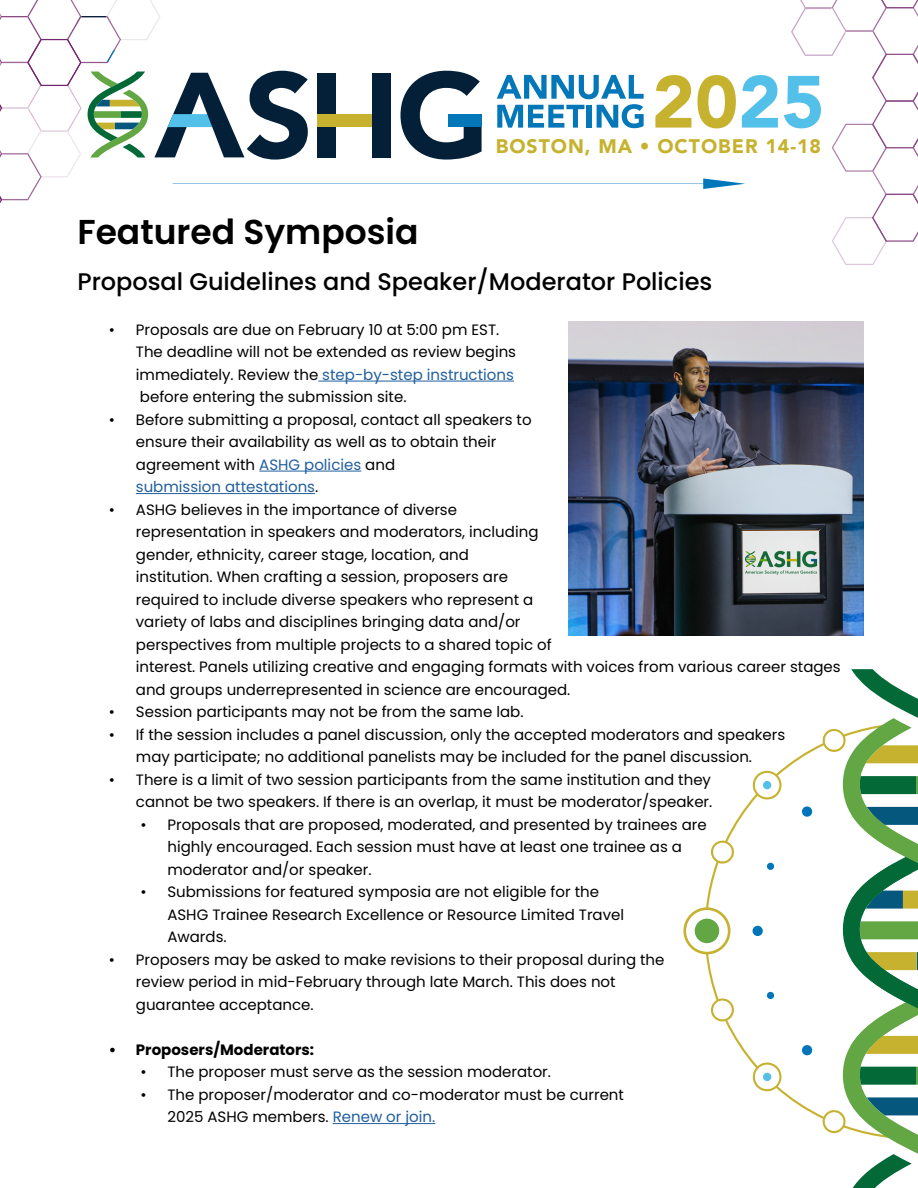
<style>
.page{position:relative;width:918px;height:1188px;background:#fff}
.page>*{position:absolute;margin:0;border:0;box-sizing:border-box;transform-origin:0 0}
.t1{font:900 73.05px "Avenir LT Std";color:#c6b22f}
.t2{font:600 34.5px "Poppins";color:#000}
.t3{font:500 24px "Poppins";color:#000}
.t4{font:900 19.5px "Avenir LT Std";letter-spacing:.05em;color:#c6b22f}
.t5{font:15px/22.5px "Poppins";color:#000}
.t6{font:700 15px "Poppins";color:#000}
.s1{color:#52c0e9}
.s2{color:#215e9e}
</style>
<div class="page">
<svg style="left:791px;top:0;width:127px;height:265px"></svg>
<div style="left:695px;top:919px;width:24px;height:24px;background:#62a744;border-radius:50%"></div>
<div style="left:683px;top:907px;width:47px;height:47px;border:3px solid #c6b22f;border-radius:50%"></div>
<svg style="left:706px;top:669px;width:212px;height:519px"></svg>
<hr style="left:318px;top:381px;width:196px;height:1px;background:#215e9e">
<hr style="left:259px;top:471px;width:102px;height:1px;background:#215e9e">
<hr style="left:136px;top:493px;width:179px;height:1px;background:#215e9e">
<hr style="left:333px;top:1123px;width:102px;height:1px;background:#215e9e">
<img style="left:569px;top:321px;width:295px;height:314px">
<svg style="left:0;top:0;width:745px;height:203px"></svg>
<h1 class="t1" style="left:652px;top:58px;width:174px">20<span class="s1">25</span></h1>
<h3 class="t4" style="left:496px;top:134px;width:327px">BOSTON, MA • OCTOBER 14-18</h3>
<h2 class="t2" style="left:77px;top:212px;width:343px">Featured Symposia</h2>
<h3 class="t3" style="left:77px;top:268px;width:636px">Proposal Guidelines and Speaker/Moderator Policies</h3>
<p class="t5" style="left:136px;top:319px;width:382px;text-indent:-27px">• Proposals are due on February 10 at 5:00 pm EST.<br>The deadline will not be extended as review begins immediately. Review the <span class="s2">step-by-step instructions </span>before entering the submission site.</p>
<p class="t5" style="left:136px;top:409px;width:397px;text-indent:-27px">• Before submitting a proposal, contact all speakers to ensure their availability as well as to obtain their agreement with <span class="s2">ASHG policies</span> and<br><span class="s2">submission attestations</span>.</p>
<p class="t5" style="left:136px;top:499px;width:706px;text-indent:-27px">• ASHG believes in the importance of diverse<br>representation in speakers and moderators, including<br>gender, ethnicity, career stage, location, and<br>institution. When crafting a session, proposers are<br>required to include diverse speakers who represent a<br>variety of labs and disciplines bringing data and/or<br>perspectives from multiple projects to a shared topic of<br>interest. Panels utilizing creative and engaging formats with voices from various career stages and groups underrepresented in science are encouraged.</p>
<p class="t5" style="left:109px;top:701px;width:416px">• Session participants may not be from the same lab.</p>
<p class="t5" style="left:109px;top:724px;width:678px;text-align:center">• If the session includes a panel discussion, only the accepted moderators and speakers may participate; no additional panelists may be included for the panel discussion.</p>
<p class="t5" style="left:109px;top:769px;width:605px;text-align:right">• There is a limit of two session participants from the same institution and they cannot be two speakers. If there is an overlap, it must be moderator/speaker.</p>
<p class="t5" style="left:167px;top:814px;width:541px;text-indent:-27px">• Proposals that are proposed, moderated, and presented by trainees are highly encouraged. Each session must have at least one trainee as a moderator and/or speaker.</p>
<p class="t5" style="left:167px;top:881px;width:458px;text-indent:-27px">• Submissions for featured symposia are not eligible for the<br>ASHG Trainee Research Excellence or Resource Limited Travel<br>Awards.</p>
<p class="t5" style="left:136px;top:949px;width:530px;text-indent:-27px">• Proposers may be asked to make revisions to their proposal during the review period in mid-February through late March. This does not guarantee acceptance.</p>
<p class="t6" style="left:109px;top:1041px;width:207px">• Proposers/Moderators:</p>
<p class="t5" style="left:140px;top:1061px;width:412px">• The proposer must serve as the session moderator.</p>
<p class="t5" style="left:167px;top:1084px;width:458px;text-indent:-27px">• The proposer/moderator and co-moderator must be current<br>2025 ASHG members. <span class="s2">Renew or join.</span></p>
</div>
